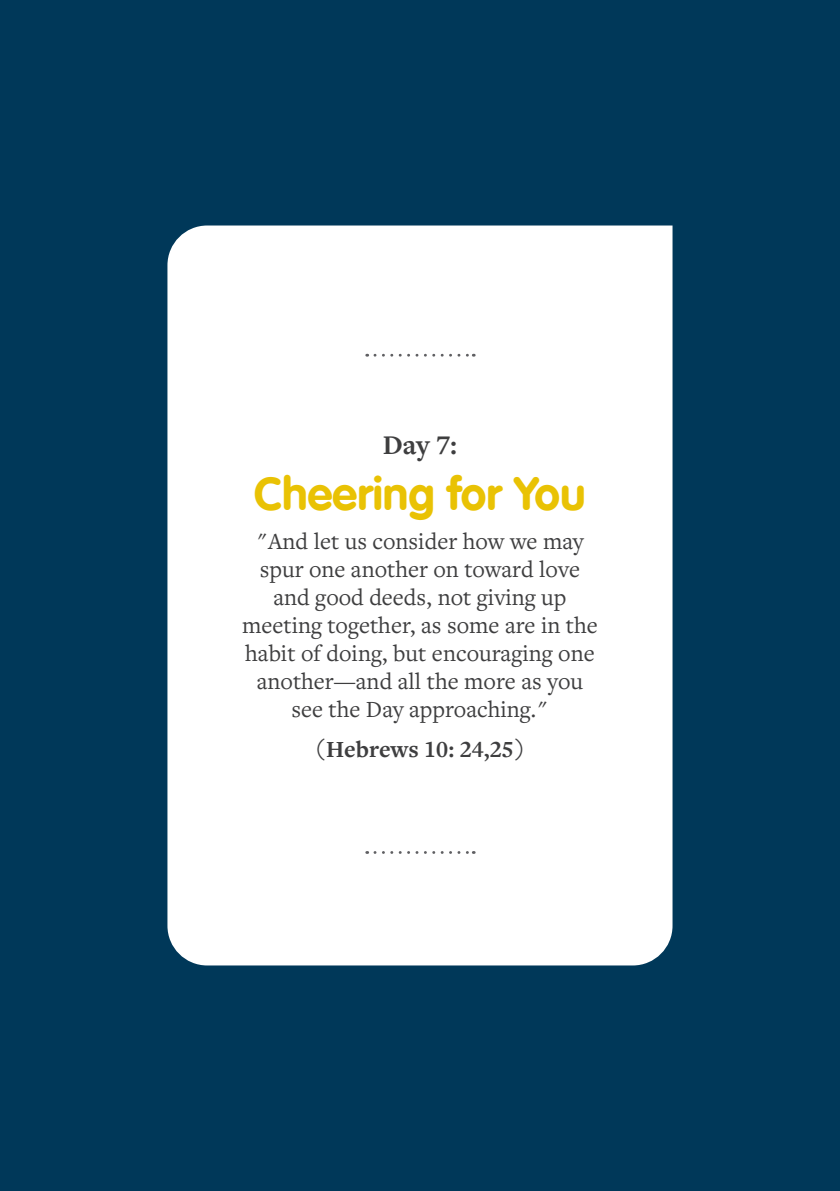
<style>
.page{position:relative;width:840px;height:1191px;background:#fff}
.page>*{position:absolute;margin:0;border:0;box-sizing:border-box;transform-origin:0 0}
.t1{font:700 46px "VAG Rounded LT Com";color:#e9c204}
.t2{font:700 28px "Freight Text Pro";color:#3e3e3f}
.t3{font:24px/28px "Freight Text Pro";color:#3e3e3f;text-align:center}
.t4{font:700 24px "Freight Text Pro";color:#3e3e3f}
</style>
<div class="page">
<div style="left:0;top:0;width:839px;height:1191px;background:#003859"></div>
<div style="left:167px;top:225px;width:505px;height:740px;background:#fff"></div>
<svg style="left:375px;top:354px;width:99px;height:2px"></svg>
<svg style="left:375px;top:851px;width:99px;height:3px"></svg>
<p class="t2" style="left:382px;top:426px;width:76px">Day 7:</p>
<p class="t1" style="left:254px;top:465px;width:333px">Cheering for You</p>
<p class="t3" style="left:242px;top:527px;width:357px">"And let us consider how we may spur one another on toward love and good deeds, not giving up meeting together, as some are in the habit of doing, but encouraging one another—and all the more as you see the Day approaching."</p>
<p class="t4" style="left:314px;top:733px;width:213px">(Hebrews 10: 24,25)</p>
</div>
